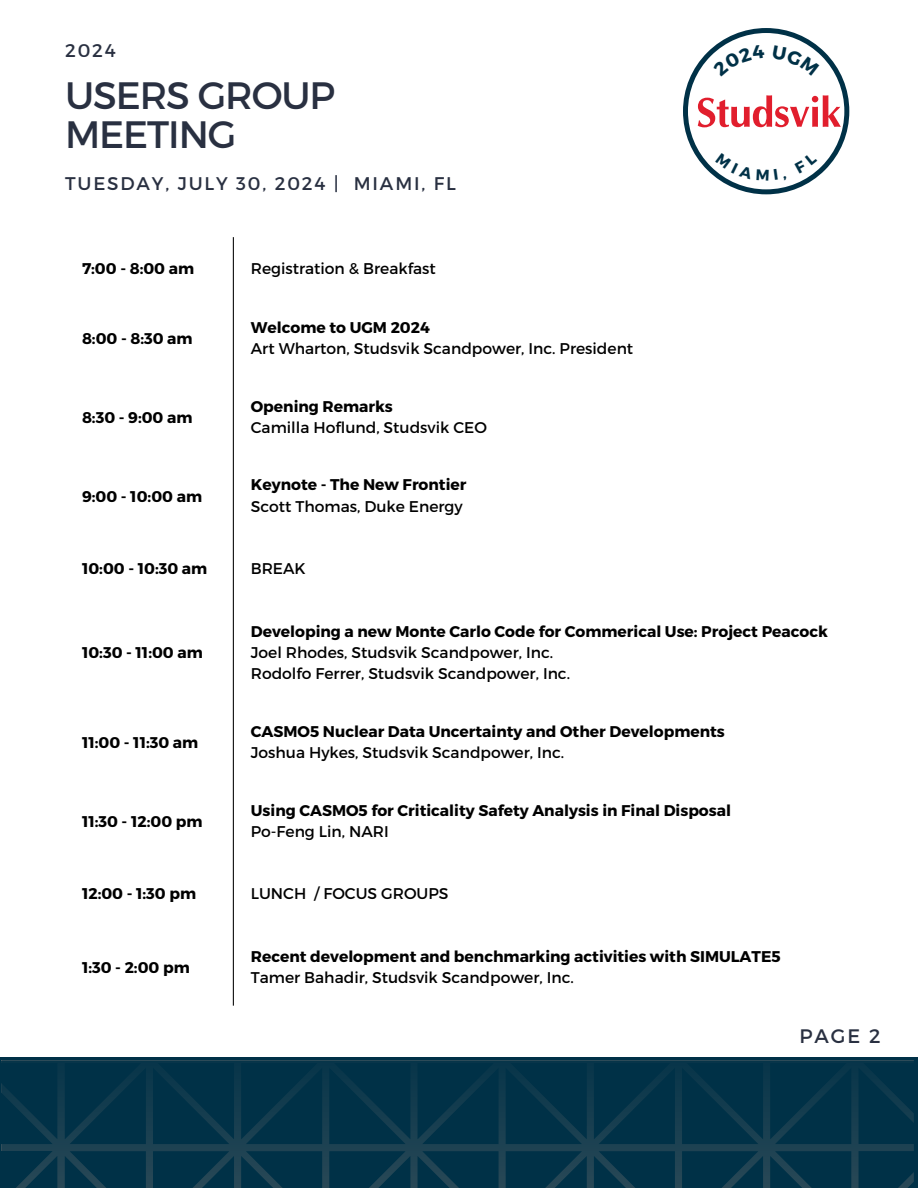
<style>
.page{position:relative;width:918px;height:1188px;background:#fff}
.page>*{position:absolute;margin:0;border:0;box-sizing:border-box;transform-origin:0 0}
.t1{font:38.1px/38.2px "Montserrat";letter-spacing:-.03em;color:#293041}
.t2{font:19.5px "Montserrat";color:#293041}
.t3{font:18.3px "Montserrat";letter-spacing:.1em;color:#293041}
.t4{font:700 15.45px "Montserrat";color:#000}
.t5{font:15.45px "Montserrat";color:#000}
</style>
<div class="page">
<hr style="left:233px;top:237px;width:1px;height:769px;background:#000">
<div style="left:0;top:1057px;width:918px;height:131px;background:linear-gradient(to right,#003147,#003147)"></div>
<svg style="left:2px;top:1061px;width:912px;height:127px;fill:#003147"></svg>
<svg style="left:683px;top:28px;width:166px;height:166px"></svg>
<p class="t3" style="left:65px;top:38px;width:52px">2024</p>
<p class="t1" style="left:65px;top:75px;width:272px">USERS GROUP<br>MEETING</p>
<p class="t3" style="left:65px;top:171px;width:392px">TUESDAY, JULY 30, 2024 | MIAMI, FL</p>
<p class="t4" style="left:82px;top:259px;width:114px">7:00 - 8:00 am</p>
<h1 class="t5" style="left:251px;top:259px;width:186px">Registration &amp; Breakfast</h1>
<p class="t4" style="left:82px;top:329px;width:112px">8:00 - 8:30 am</p>
<p class="t4" style="left:82px;top:407px;width:112px">8:30 - 9:00 am</p>
<p class="t4" style="left:82px;top:486px;width:122px">9:00 - 10:00 am</p>
<h2 class="t4" style="left:251px;top:317px;width:181px">Welcome to UGM 2024</h2>
<p class="t5" style="left:251px;top:339px;width:384px">Art Wharton, Studsvik Scandpower, Inc. President</p>
<p class="t4" style="left:251px;top:396px;width:144px">Opening Remarks</p>
<p class="t5" style="left:251px;top:418px;width:238px">Camilla Hoflund, Studsvik CEO</p>
<p class="t4" style="left:251px;top:475px;width:217px">Keynote - The New Frontier</p>
<p class="t5" style="left:251px;top:496px;width:213px">Scott Thomas, Duke Energy</p>
<p class="t4" style="left:82px;top:558px;width:127px">10:00 - 10:30 am</p>
<p class="t5" style="left:251px;top:558px;width:56px">BREAK</p>
<p class="t4" style="left:82px;top:643px;width:122px">10:30 - 11:00 am</p>
<p class="t4" style="left:82px;top:733px;width:118px">11:00 - 11:30 am</p>
<p class="t4" style="left:82px;top:811px;width:122px">11:30 - 12:00 pm</p>
<p class="t4" style="left:251px;top:621px;width:579px">Developing a new Monte Carlo Code for Commerical Use: Project Peacock</p>
<p class="t5" style="left:251px;top:643px;width:304px">Joel Rhodes, Studsvik Scandpower, Inc.</p>
<p class="t5" style="left:251px;top:664px;width:321px">Rodolfo Ferrer, Studsvik Scandpower, Inc.</p>
<p class="t4" style="left:251px;top:721px;width:476px">CASMO5 Nuclear Data Uncertainty and Other Developments</p>
<p class="t5" style="left:251px;top:743px;width:315px">Joshua Hykes, Studsvik Scandpower, Inc.</p>
<p class="t4" style="left:251px;top:800px;width:482px">Using CASMO5 for Criticality Safety Analysis in Final Disposal</p>
<p class="t5" style="left:251px;top:821px;width:139px">Po-Feng Lin, NARI</p>
<p class="t4" style="left:82px;top:883px;width:116px">12:00 - 1:30 pm</p>
<p class="t5" style="left:251px;top:883px;width:199px">LUNCH / FOCUS GROUPS</p>
<p class="t4" style="left:82px;top:957px;width:109px">1:30 - 2:00 pm</p>
<p class="t4" style="left:251px;top:946px;width:531px">Recent development and benchmarking activities with SIMULATE5</p>
<p class="t5" style="left:251px;top:968px;width:325px">Tamer Bahadir, Studsvik Scandpower, Inc.</p>
<p class="t2" style="left:799px;top:1023px;width:83px">PAGE 2</p>
</div>
